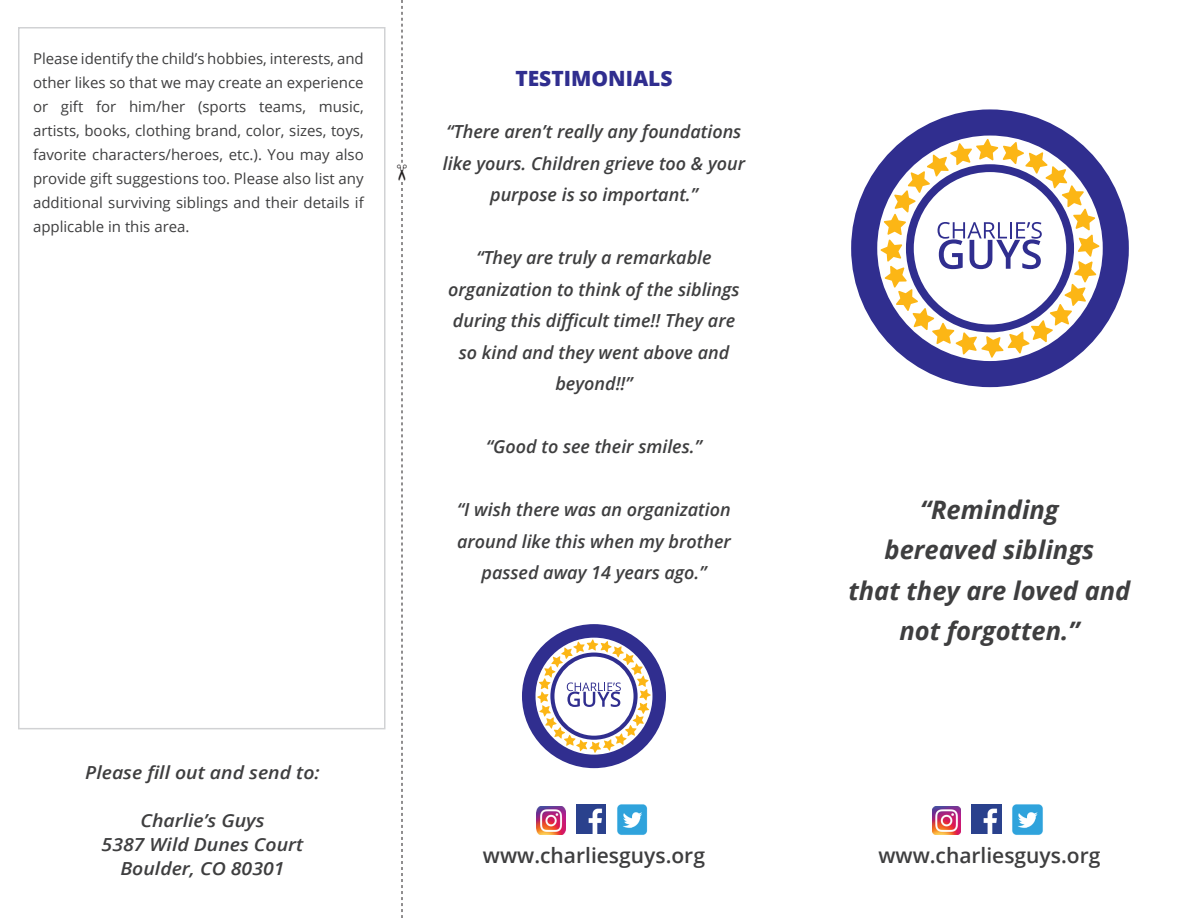
<style>
.page{position:relative;width:1188px;height:918px;background:#fff}
.page>*{position:absolute;margin:0;border:0;box-sizing:border-box;transform-origin:0 0}
.t1{font:italic 700 25.5px/40.5px "Open Sans";color:#3e3e3f;text-align:center}
.t2{font:600 21px "Open Sans";color:#3e3e3f}
.t3{font:800 21px "Open Sans";color:#302e8f}
.t4{font:italic 600 18px/31.5px "Open Sans";color:#3e3e3f;text-align:center}
.t5{font:italic 600 18px/24px "Open Sans";color:#3e3e3f;text-align:center;scale:1.08 1}
.t6{font:15px/24px "Open Sans";color:#3e3e3f;text-align:justify}
</style>
<div class="page">
<svg style="left:851px;top:109px;width:278px;height:278px"></svg>
<svg style="left:880px;top:139px;width:220px;height:219px"></svg>
<svg style="left:522px;top:624px;width:144px;height:144px"></svg>
<img style="left:932px;top:806px;width:29px;height:29px">
<img style="left:972px;top:805px;width:29px;height:29px">
<img style="left:1012px;top:804px;width:31px;height:31px">
<img style="left:537px;top:806px;width:29px;height:29px">
<img style="left:577px;top:805px;width:29px;height:29px">
<img style="left:617px;top:804px;width:31px;height:31px">
<div style="left:18px;top:27px;width:368px;height:702px;border:2px solid #d1d2d4"></div>
<svg style="left:401px;top:0;width:2px;height:918px"></svg>
<p class="t6" style="left:33px;top:46px;width:332px">Please identify the child’s hobbies, interests, and other likes so that we may create an experience or gift for him/her (sports teams, music, artists, books, clothing brand, color, sizes, toys, favorite characters/heroes, etc.). You may also provide gift suggestions too. Please also list any additional surviving siblings and their details if applicable in this area.</p>
<p class="t5" style="left:85px;top:760px;width:219px">Please fill out and send to:</p>
<p class="t5" style="left:102px;top:808px;width:188px">Charlie’s Guys<br>5387 Wild Dunes Court<br>Boulder, CO 80301</p>
<h2 class="t3" style="left:515px;top:63px;width:159px">TESTIMONIALS</h2>
<p class="t4" style="left:443px;top:115px;width:304px">“There aren’t really any foundations like yours. Children grieve too &amp; your purpose is so important.”</p>
<p class="t4" style="left:448px;top:241px;width:293px">“They are truly a remarkable organization to think of the siblings during this difficult time!! They are so kind and they went above and beyond!!”</p>
<p class="t4" style="left:486px;top:430px;width:217px">“Good to see their smiles.”</p>
<p class="t4" style="left:457px;top:493px;width:275px">“I wish there was an organization around like this when my brother passed away 14 years ago.”</p>
<h1 class="t1" style="left:848px;top:488px;width:283px">“Reminding<br>bereaved siblings<br>that they are loved and not forgotten.”</h1>
<h2 class="t2" style="left:483px;top:841px;width:224px">www.charliesguys.org</h2>
<h2 class="t2" style="left:878px;top:841px;width:224px">www.charliesguys.org</h2>
</div>
